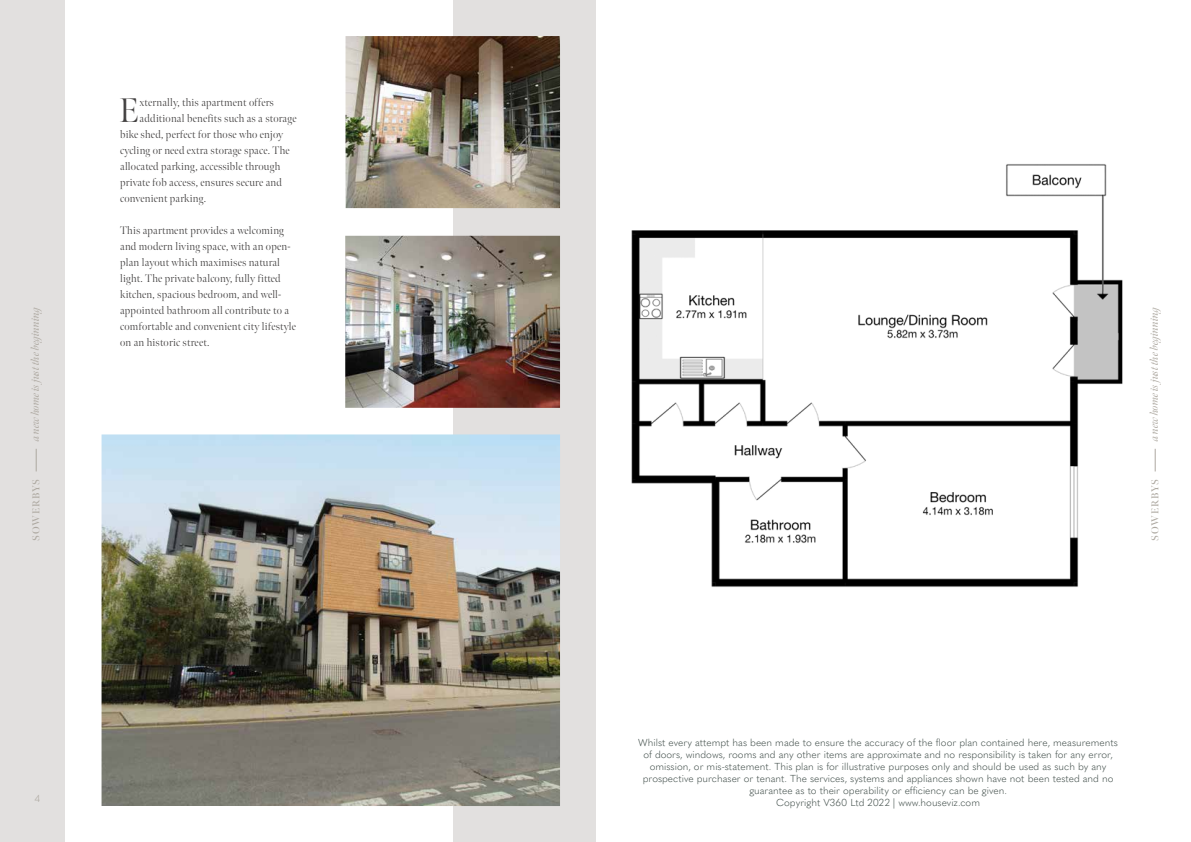
<style>
.page{position:relative;width:1191px;height:842px;background:#fff}
.page>*{position:absolute;margin:0;border:0;box-sizing:border-box;transform-origin:0 0}
.t1{font:300 34px "Meno Banner";color:#434141}
.t2{font:300 11px/16px "Meno Banner";letter-spacing:.02em;color:#434141}
.t3{font:italic 11px "Meno Banner";letter-spacing:-.01em;color:#ada8a0}
.t4{font:300 10px/12px "Quasimoda";color:#3e4b47;text-align:center}
.t5{font:600 10px "Meno Banner";letter-spacing:.08em;color:#ada8a0}
.t6{font:300 10px "Quasimoda";color:#ada8a0}
</style>
<div class="page">
<div style="left:0;top:0;width:595px;height:842px;background:#e2e0df"></div>
<svg style="left:1155px;top:449px;width:1px;height:22px"></svg>
<svg style="left:36px;top:449px;width:1px;height:22px"></svg>
<div style="left:65px;top:0;width:388px;height:842px;background:#fff"></div>
<img style="left:345px;top:36px;width:215px;height:172px">
<img style="left:345px;top:236px;width:215px;height:172px">
<img style="left:102px;top:434px;width:458px;height:372px">
<img style="left:631px;top:164px;width:492px;height:423px">
<p class="t3" style="left:29px;top:441px;width:138px;rotate:-90deg">a new home is just the beginning</p>
<p class="t5" style="left:30px;top:541px;width:63px;rotate:-90deg">SOWERBYS</p>
<h1 class="t1" style="left:119px;top:90px;width:21px">E</h1>
<p class="t2" style="left:140px;top:94px;width:136px">xternally, this apartment offers</p>
<p class="t2" style="left:140px;top:110px;width:158px">additional benefits such as a storage</p>
<p class="t2" style="left:120px;top:126px;width:165px">bike shed, perfect for those who enjoy</p>
<p class="t2" style="left:120px;top:142px;width:171px">cycling or need extra storage space. The</p>
<p class="t2" style="left:120px;top:158px;width:162px">allocated parking, accessible through</p>
<p class="t2" style="left:120px;top:174px;width:163px">private fob access, ensures secure and</p>
<p class="t2" style="left:120px;top:190px;width:87px">convenient parking.</p>
<p class="t2" style="left:120px;top:222px;width:177px">This apartment provides a welcoming and modern living space, with an open&shy;plan layout which maximises natural light. The private balcony, fully fitted kitchen, spacious bedroom, and well&shy;appointed bathroom all contribute to a comfortable and convenient city lifestyle on an historic street.</p>
<p class="t6" style="left:35px;top:791px;width:7px">4</p>
<p class="t3" style="left:1147px;top:441px;width:138px;rotate:-90deg">a new home is just the beginning</p>
<p class="t5" style="left:1149px;top:541px;width:63px;rotate:-90deg">SOWERBYS</p>
<p class="t4" style="left:638px;top:735px;width:481px">Whilst every attempt has been made to ensure the accuracy of the floor plan contained here, measurements of doors, windows, rooms and any other items are approximate and no responsibility is taken for any error, omission, or mis-statement. This plan is for illustrative purposes only and should be used as such by any prospective purchaser or tenant. The services, systems and appliances shown have not been tested and no guarantee as to their operability or efficiency can be given.<br>Copyright V360 Ltd 2022 | www.houseviz.com</p>
</div>
